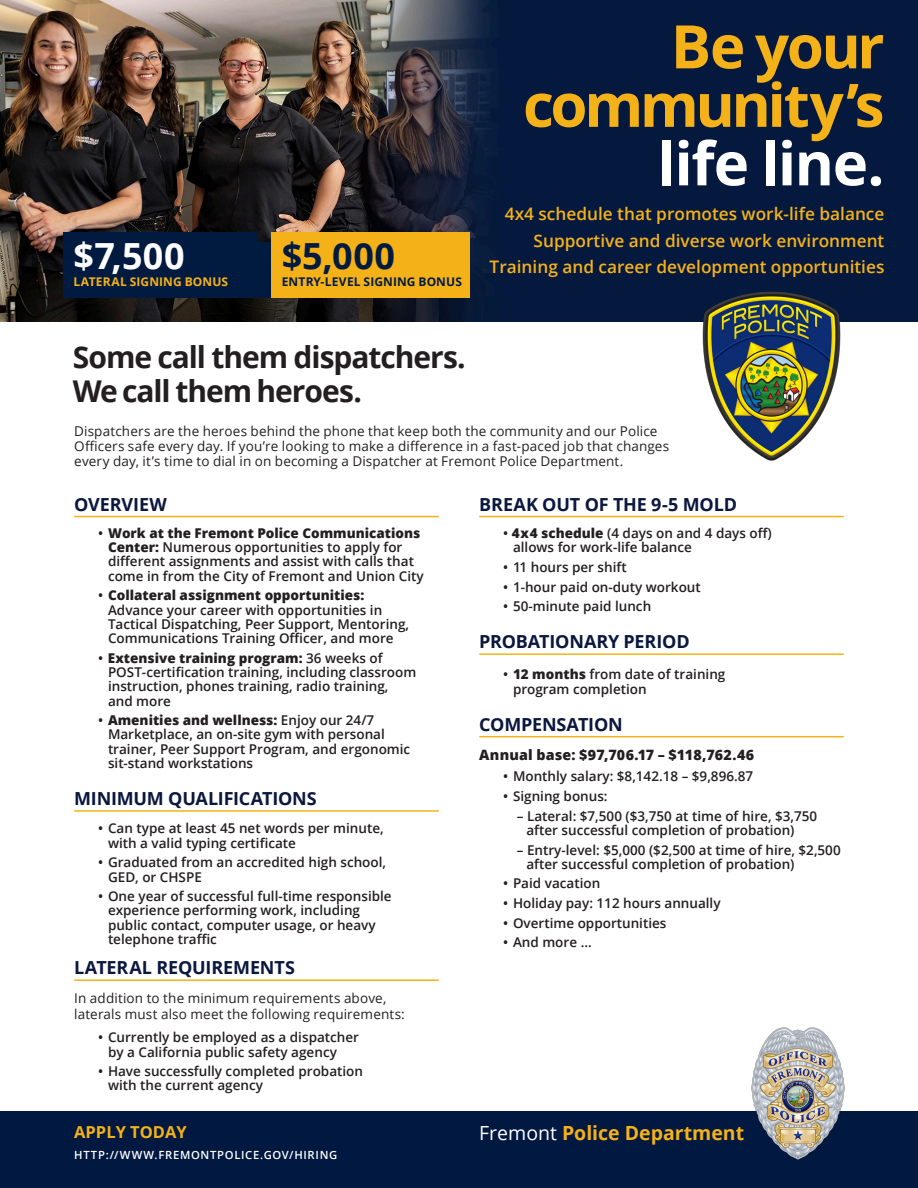
<style>
.page{position:relative;width:918px;height:1188px;background:#fff}
.page>*{position:absolute;margin:0;border:0;box-sizing:border-box;transform-origin:0 0}
.text{font:700 60px "Open Sans";letter-spacing:-.055em;color:#f5b218}
.text-2{font:700 60px "Open Sans";letter-spacing:-.025em;color:#fff}
.text-3{font:700 36px "Open Sans";color:#fff}
.text-4{font:700 36px "Open Sans";color:#011b40}
.text-5{font:700 30px/34.5px "Open Sans";letter-spacing:-.035em;color:#231f20}
.text-6{font:700 19.5px "Open Sans";color:#f5b218}
.Subheads{font:700 18px "Open Sans";letter-spacing:-.01em;color:#0a173e}
.Intro_bullets{font:600 17.25px "Open Sans";color:#f5b218}
.text-7{font:700 16.5px "Open Sans";color:#f5b218}
.text-8{font:800 14.25px "Open Sans";letter-spacing:.01em;color:#231f20}
._9pt_bullets{font:600 13.5px/14.2px "Open Sans";color:#231f20}
.text-9{font:13.5px/15px "Open Sans";letter-spacing:.01em;color:#231f20}
._9pt_text{font:13.5px/16.5px "Open Sans";letter-spacing:.01em;color:#231f20}
.text-10{font:700 12px "Open Sans";letter-spacing:.01em;color:#011b40}
.text-11{font:700 12px "Open Sans";letter-spacing:.01em;color:#f5b218}
.text-12{font:600 11.25px "Open Sans";letter-spacing:.06em;color:#fff}
.s1{font-weight:800}
.s2{font-weight:400;color:#fff}
</style>
<div class="page">
<img style="left:0;top:0;width:918px;height:321px">
<hr style="left:479px;top:516px;width:365px;height:1px;background:#f5b218">
<hr style="left:479px;top:653px;width:365px;height:2px;background:#f5b218">
<hr style="left:479px;top:736px;width:365px;height:1px;background:#f5b218">
<hr style="left:74px;top:516px;width:365px;height:1px;background:#f5b218">
<hr style="left:74px;top:810px;width:365px;height:2px;background:#f5b218">
<hr style="left:74px;top:979px;width:365px;height:2px;background:#f5b218">
<div style="left:0;top:1112px;width:918px;height:76px;background:#011841"></div>
<img style="left:744px;top:1027px;width:108px;height:133px">
<div style="left:63px;top:232px;width:194px;height:65px;background:#011b40"></div>
<div style="left:74px;top:242px;width:207px;height:55px;background:#011b40"></div>
<img style="left:696px;top:284px;width:151px;height:177px">
<div style="left:272px;top:232px;width:198px;height:65px;background:#f5b218"></div>
<p class="text-3" style="left:74px;top:231px;width:112px">$7,500</p>
<p class="text-11" style="left:74px;top:273px;width:156px">LATERAL SIGNING BONUS</p>
<p class="text-4" style="left:282px;top:231px;width:115px">$5,000</p>
<p class="text-10" style="left:282px;top:273px;width:182px">ENTRY-LEVEL SIGNING BONUS</p>
<p class="text-5" style="left:73px;top:339px;width:395px">Some call them dispatchers.<br>We call them heroes.</p>
<p class="text" style="left:671px;top:4px;width:215px">Be your</p>
<p class="text" style="left:523px;top:63px;width:363px">community’s</p>
<p class="text-2" style="left:658px;top:121px;width:228px">life line.</p>
<p class="Intro_bullets" style="left:505px;top:202px;width:381px">4x4 schedule that promotes work-life balance</p>
<p class="Intro_bullets" style="left:534px;top:228px;width:352px">Supportive and diverse work environment</p>
<p class="Intro_bullets" style="left:490px;top:255px;width:396px">Training and career development opportunities</p>
<p class="text-9" style="left:74px;top:423px;width:596px">Dispatchers are the heroes behind the phone that keep both the community and our Police<br>Officers safe every day. If you’re looking to make a difference in a fast-paced job that changes every day, it’s time to dial in on becoming a Dispatcher at Fremont Police Department.</p>
<p class="Subheads" style="left:74px;top:491px;width:94px">OVERVIEW</p>
<p class="_9pt_bullets" style="left:108px;top:526px;width:317px;text-indent:-10px">• <span class="s1">Work at the Fremont Police Communications Center:</span> Numerous opportunities to apply for different assignments and assist with calls that come in from the City of Fremont and Union City</p>
<p class="_9pt_bullets" style="left:108px;top:588px;width:303px;text-indent:-10px">• <span class="s1">Collateral assignment opportunities:<br></span>Advance your career with opportunities in Tactical Dispatching, Peer Support, Mentoring, Communications Training Officer, and more</p>
<p class="_9pt_bullets" style="left:108px;top:650px;width:310px;text-indent:-10px">• <span class="s1">Extensive training program:</span> 36 weeks of POST-certification training, including classroom instruction, phones training, radio training, and more</p>
<p class="_9pt_bullets" style="left:108px;top:713px;width:304px;text-indent:-10px">• <span class="s1">Amenities and wellness:</span> Enjoy our 24/7<br>Marketplace, an on-site gym with personal trainer, Peer Support Program, and ergonomic sit-stand workstations</p>
<p class="Subheads" style="left:74px;top:786px;width:244px">MINIMUM QUALIFICATIONS</p>
<p class="_9pt_bullets" style="left:108px;top:821px;width:277px;text-indent:-10px">• Can type at least 45 net words per minute, with a valid typing certificate</p>
<p class="_9pt_bullets" style="left:108px;top:855px;width:280px;text-indent:-10px">• Graduated from an accredited high school,<br>GED, or CHSPE</p>
<p class="_9pt_bullets" style="left:108px;top:889px;width:285px;text-indent:-10px">• One year of successful full-time responsible experience performing work, including public contact, computer usage, or heavy telephone traffic</p>
<p class="Subheads" style="left:74px;top:955px;width:222px">LATERAL REQUIREMENTS</p>
<p class="_9pt_text" style="left:74px;top:989px;width:332px">In addition to the minimum requirements above, laterals must also meet the following requirements:</p>
<p class="_9pt_bullets" style="left:108px;top:1030px;width:253px;text-indent:-10px">• Currently be employed as a dispatcher by a California public safety agency</p>
<p class="_9pt_bullets" style="left:108px;top:1064px;width:257px;text-indent:-10px">• Have successfully completed probation with the current agency</p>
<p class="Subheads" style="left:479px;top:491px;width:259px">BREAK OUT OF THE 9-5 MOLD</p>
<p class="_9pt_bullets" style="left:513px;top:526px;width:260px;text-indent:-10px">• <span class="s1">4x4 schedule</span> (4 days on and 4 days off) allows for work-life balance</p>
<p class="_9pt_bullets" style="left:503px;top:560px;width:125px">• 11 hours per shift</p>
<p class="_9pt_bullets" style="left:503px;top:579px;width:199px">• 1-hour paid on-duty workout</p>
<p class="_9pt_bullets" style="left:503px;top:599px;width:149px">• 50-minute paid lunch</p>
<p class="Subheads" style="left:479px;top:629px;width:212px">PROBATIONARY PERIOD</p>
<p class="_9pt_bullets" style="left:513px;top:667px;width:214px;text-indent:-10px">• <span class="s1">12 months</span> from date of training program completion</p>
<p class="Subheads" style="left:479px;top:711px;width:145px">COMPENSATION</p>
<p class="text-8" style="left:479px;top:744px;width:277px">Annual base: $97,706.17 – $118,762.46</p>
<p class="_9pt_bullets" style="left:503px;top:769px;width:251px">• Monthly salary: $8,142.18 – $9,896.87</p>
<p class="_9pt_bullets" style="left:503px;top:789px;width:106px">• Signing bonus:</p>
<p class="_9pt_bullets" style="left:526px;top:808px;width:292px;text-indent:-10px">– Lateral: $7,500 ($3,750 at time of hire, $3,750 after successful completion of probation)</p>
<p class="_9pt_bullets" style="left:526px;top:842px;width:316px;text-indent:-10px">– Entry-level: $5,000 ($2,500 at time of hire, $2,500 after successful completion of probation)</p>
<p class="_9pt_bullets" style="left:503px;top:876px;width:98px">• Paid vacation</p>
<p class="_9pt_bullets" style="left:503px;top:896px;width:219px">• Holiday pay: 112 hours annually</p>
<p class="_9pt_bullets" style="left:503px;top:915px;width:165px">• Overtime opportunities</p>
<p class="_9pt_bullets" style="left:503px;top:935px;width:90px">• And more …</p>
<p class="text-7" style="left:74px;top:1120px;width:114px">APPLY TODAY</p>
<p class="text-6" style="left:479px;top:1119px;width:266px"><span class="s2">Fremont</span> Police Department</p>
<p class="text-12" style="left:74px;top:1147px;width:265px">HTTP://WWW.FREMONTPOLICE.GOV/HIRING</p>
</div>
